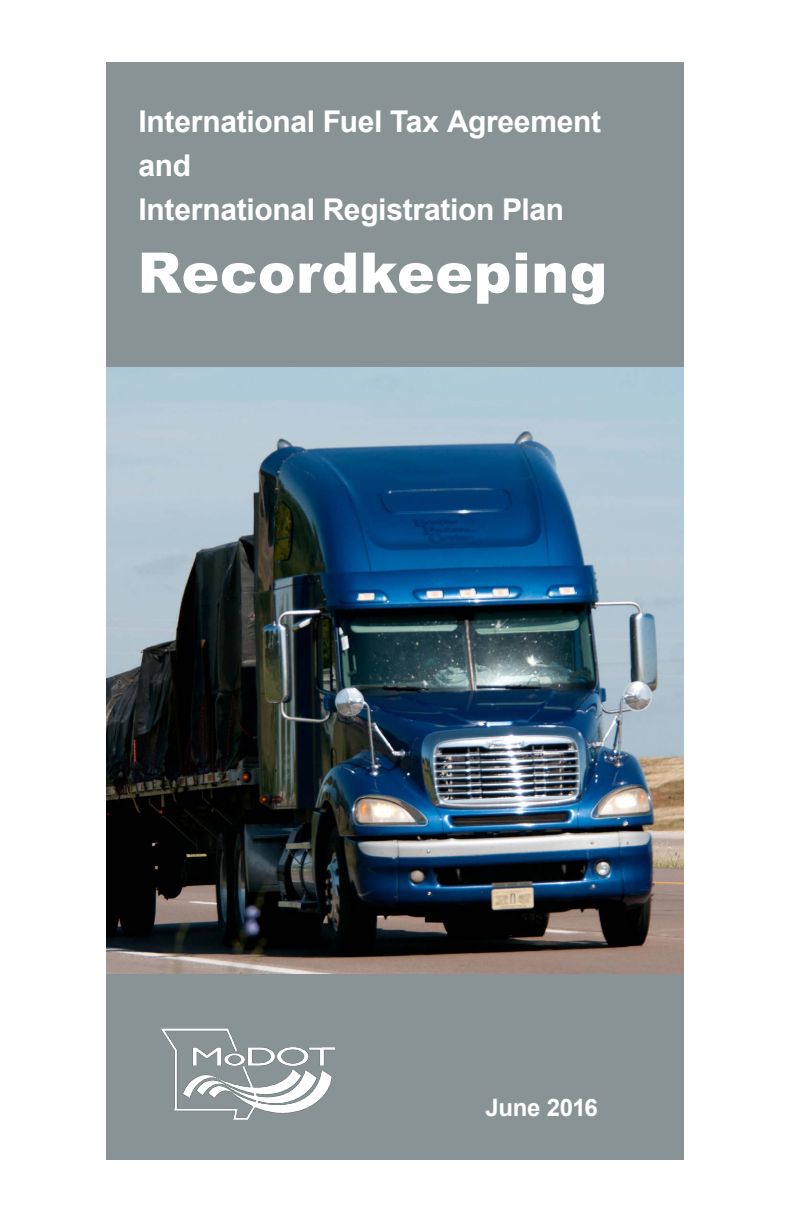
<style>
.page{position:relative;width:792px;height:1224px;background:#fff}
.page>*{position:absolute;margin:0;border:0;box-sizing:border-box;transform-origin:0 0}
.t1{font:900 56px "Arial";letter-spacing:.01em;color:#fff}
.t2{font:700 30px/43.8px "Arial";letter-spacing:-.01em;color:#fff}
.t3{font:700 24px "Arial";letter-spacing:-.015em;color:#fff}
</style>
<div class="page">
<div style="left:106px;top:971px;width:578px;height:189px;background:#899395"></div>
<div style="left:106px;top:62px;width:578px;height:306px;background:#899395"></div>
<img style="left:106px;top:367px;width:578px;height:606px">
<img style="left:161px;top:1028px;width:174px;height:92px">
<p class="t2" style="left:138px;top:101px;width:464px">International Fuel Tax Agreement and<br>International Registration Plan</p>
<p class="t1" style="left:138px;top:232px;width:471px">Recordkeeping</p>
<p class="t3" style="left:485px;top:1092px;width:114px">June 2016</p>
</div>
